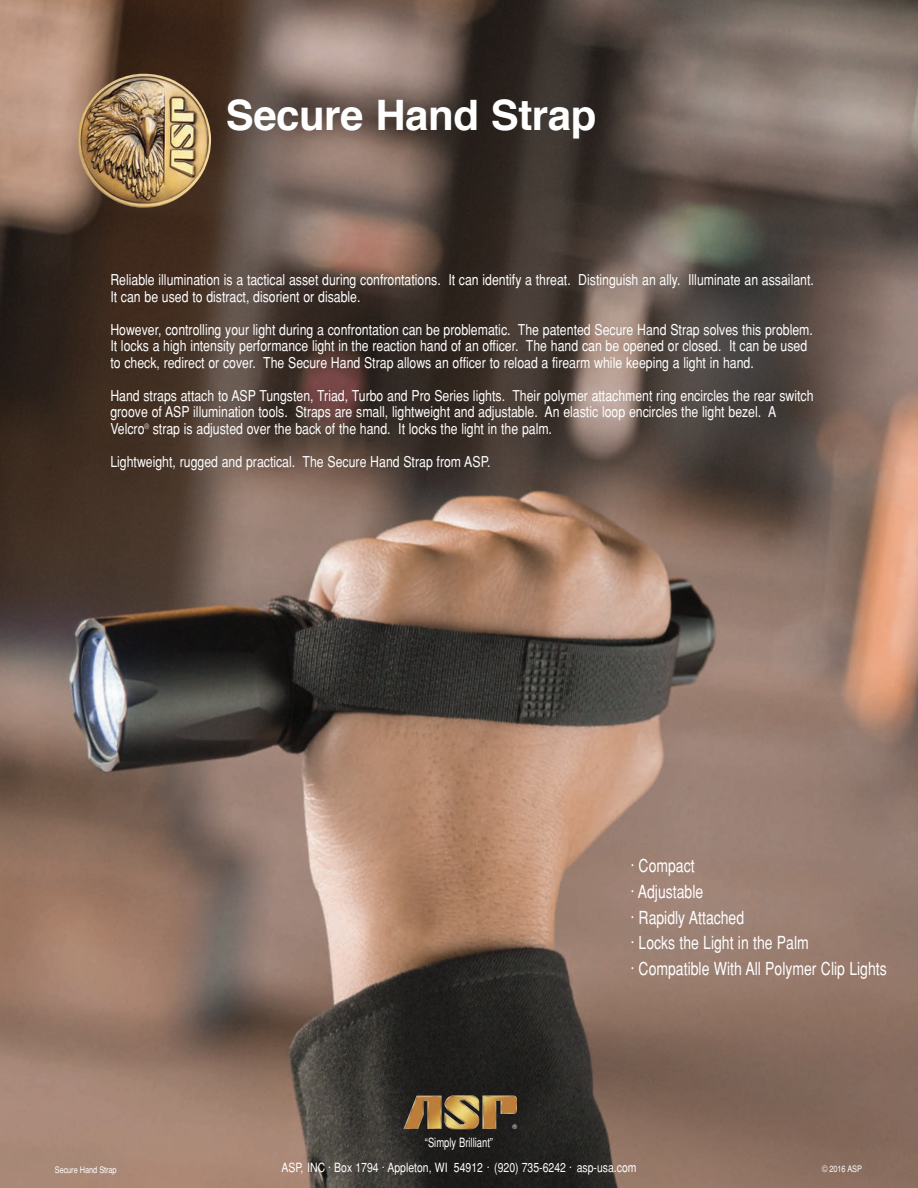
<style>
.page{position:relative;width:918px;height:1188px;background:#fff}
.page>*{position:absolute;margin:0;border:0;box-sizing:border-box;transform-origin:0 0}
.t1{font:700 42px "Helvetica";letter-spacing:-.01em;color:#fff}
.t2{font:condensed 18px/25.8px "Helvetica";color:#fff;scale:.95 1}
.t3{font:condensed 15px/16.5px "Helvetica";color:#fff}
.t4{font:condensed 12.75px "Helvetica";color:#fff}
.t5{font:condensed 12.75px "Helvetica";color:#fff;scale:.9 1}
.t6{font:condensed 9px "Helvetica";letter-spacing:-.01em;color:#fff}
.t7{font:6.3px "Helvetica";color:#fff}
</style>
<div class="page">
<img style="left:0;top:0;width:918px;height:1188px">
<img style="left:79px;top:74px;width:132px;height:134px">
<img style="left:404px;top:1095px;width:113px;height:34px">
<h1 class="t1" style="left:226px;top:97px;width:372px">Secure Hand Strap</h1>
<p class="t3" style="left:110px;top:272px;width:705px">Reliable illumination is a tactical asset during confrontations. It can identify a threat. Distinguish an ally. Illuminate an assailant.<br>It can be used to distract, disorient or disable.</p>
<p class="t3" style="left:110px;top:321px;width:704px">However, controlling your light during a confrontation can be problematic. The patented Secure Hand Strap solves this problem.<br>It locks a high intensity performance light in the reaction hand of an officer. The hand can be opened or closed. It can be used to check, redirect or cover. The Secure Hand Strap allows an officer to reload a firearm while keeping a light in hand.</p>
<p class="t3" style="left:110px;top:387px;width:705px">Hand straps attach to ASP Tungsten, Triad, Turbo and Pro Series lights. Their polymer attachment ring encircles the rear switch groove of ASP illumination tools. Straps are small, lightweight and adjustable. An elastic loop encircles the light bezel. A<br>Velcro<sup>®</sup> strap is adjusted over the back of the hand. It locks the light in the palm.</p>
<p class="t3" style="left:110px;top:453px;width:382px">Lightweight, rugged and practical. The Secure Hand Strap from ASP.</p>
<p class="t5" style="left:425px;top:1135px;width:77px">“Simply Brilliant”</p>
<p class="t7" style="left:513px;top:1125px;width:6px">®</p>
<p class="t2" style="left:630px;top:853px;width:271px">· Compact<br>· Adjustable<br>· Rapidly Attached<br>· Locks the Light in the Palm<br>· Compatible With All Polymer Clip Lights</p>
<p class="t4" style="left:281px;top:1161px;width:357px">ASP, INC . Box 1794 . Appleton, WI 54912 . (920) 735-6242 . asp-usa.com</p>
<p class="t6" style="left:55px;top:1164px;width:63px">Secure Hand Strap</p>
<p class="t6" style="left:822px;top:1164px;width:41px">© 2016 ASP</p>
</div>
